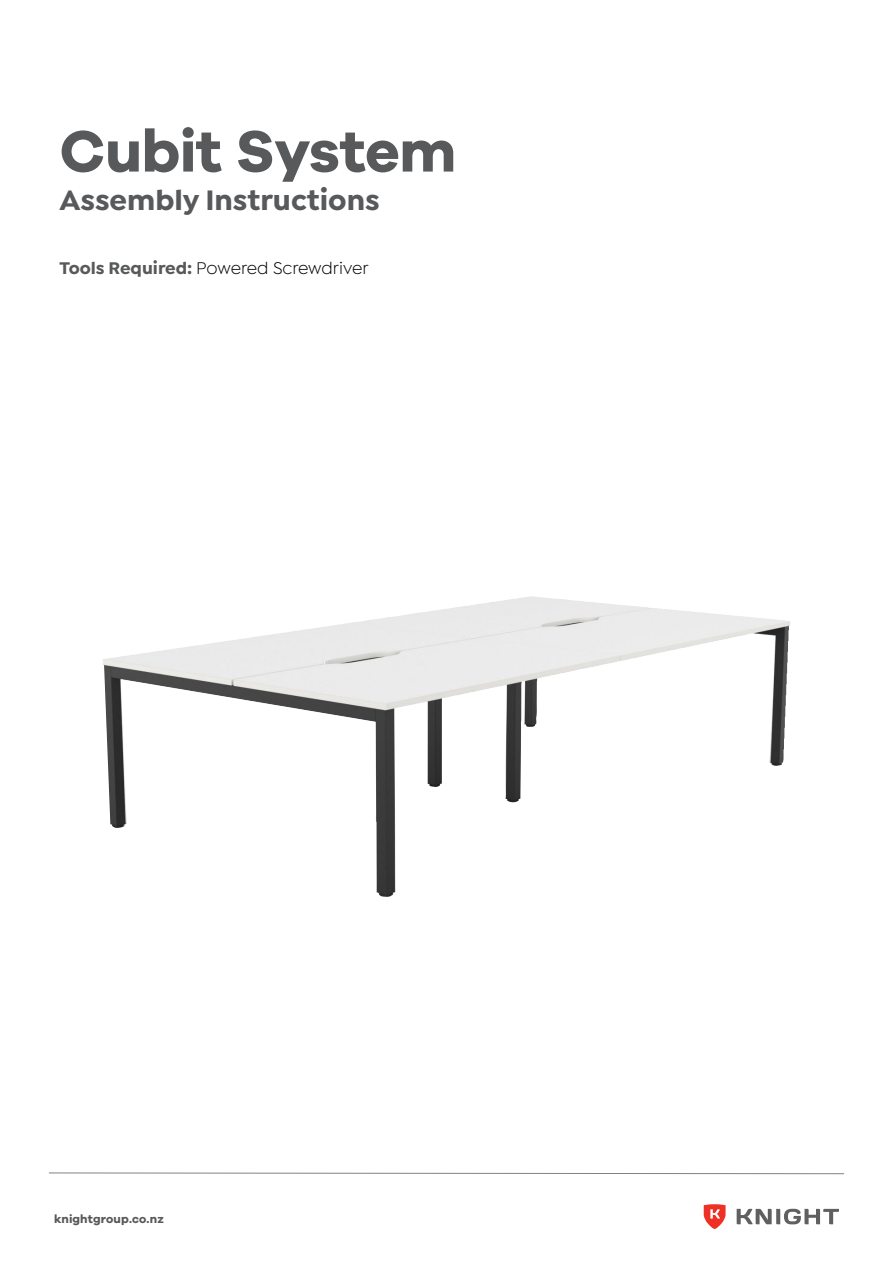
<style>
.page{position:relative;width:893px;height:1263px;background:#fff}
.page>*{position:absolute;margin:0;border:0;box-sizing:border-box;transform-origin:0 0}
.t1{font:700 60px "Galano Grotesque";letter-spacing:-.01em;color:#58595b}
.t2{font:700 30px "Isidora Sans";color:#58595b}
.t3{font:18px "Isidora Sans";color:#000}
.t4{font:700 12px "Galano Grotesque";letter-spacing:.01em;color:#58595b}
.s1{font-weight:700;color:#58595b}
</style>
<div class="page">
<svg style="left:49px;top:1172px;width:795px;height:2px"></svg>
<svg style="left:704px;top:1204px;width:21px;height:25px"></svg>
<svg style="left:737px;top:1209px;width:102px;height:15px"></svg>
<img style="left:103px;top:597px;width:485px;height:300px">
<h1 class="t1" style="left:60px;top:114px;width:398px">Cubit System</h1>
<h2 class="t2" style="left:60px;top:181px;width:322px">Assembly Instructions</h2>
<p class="t3" style="left:60px;top:258px;width:310px"><span class="s1">Tools Required:</span> Powered Screwdriver</p>
<p class="t4" style="left:54px;top:1211px;width:111px">knightgroup.co.nz</p>
</div>
